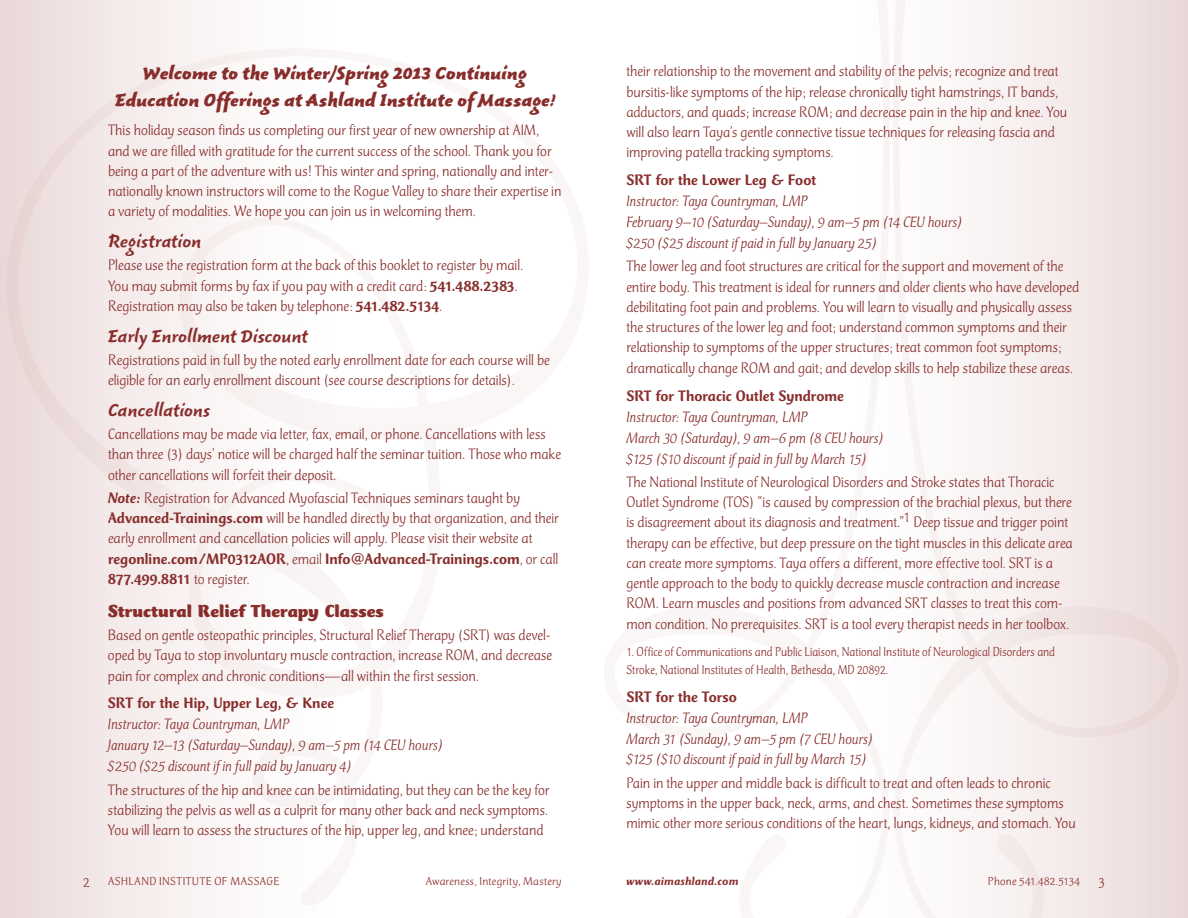
<style>
.page{position:relative;width:1188px;height:918px;background:#fff}
.page>*{position:absolute;margin:0;border:0;box-sizing:border-box;transform-origin:0 0}
.t1{font:1191px "Ornata G";color:#882d2b}
.t2{font:939px "Ornata G";color:#882d2b}
.Course_Section{font:900 18px "CT Mercurius";letter-spacing:.01em;color:#882d2b}
.Body{font:300 15.75px/20.2px "CT Mercurius";color:#882d2b}
.Course_Info{font:italic 300 15.75px "CT Mercurius";letter-spacing:-.005em;color:#882d2b}
.Course_Title{font:500 15.75px "CT Mercurius";letter-spacing:.005em;color:#882d2b}
.Course_Title-2{font:900 15.75px/27px "Fresco Script Sans";letter-spacing:-.005em;color:#882d2b;text-align:center}
.Subhead{font:700 15.75px "Fresco Script Sans";letter-spacing:-.005em;color:#882d2b}
.Footnote{font:300 13.5px/18px "CT Mercurius";letter-spacing:.01em;color:#882d2b;scale:.95 1}
.t3{font:300 12px "CT Mercurius";letter-spacing:.025em;color:#882d2b;scale:1.05 1}
.t4{font:italic 500 12px "CT Mercurius";letter-spacing:.02em;color:#882d2b;scale:1.05 1}
.s1{font-weight:500}
.s2{font-weight:500;font-style:italic}
.s3{font-size:15px}
</style>
<div class="page">
<div style="left:0;top:0;width:594px;height:918px;background:linear-gradient(to right,#f0e4e3,#fff)"></div>
<div style="left:594px;top:0;width:594px;height:918px;background:linear-gradient(to right,#fff,#f0e4e3)"></div>
<h2 class="t2" style="left:1482px;top:-18px;width:1004px;rotate:90deg">Z</h2>
<h1 class="t1" style="left:-3px;top:-224px;width:603px">7</h1>
<p class="Course_Title-2" style="left:115px;top:60px;width:441px">Welcome to the Winter/Spring 2013 Continuing<br>Education Offerings at Ashland Institute of Massage!</p>
<p class="Body" style="left:108px;top:120px;width:455px">This holiday season finds us completing our first year of new ownership at AIM, and we are filled with gratitude for the current success of the school. Thank you for being a part of the adventure with us! This winter and spring, nationally and inter&shy;nationally known instructors will come to the Rogue Valley to share their expertise in a variety of modalities. We hope you can join us in welcoming them.</p>
<p class="Subhead" style="left:108px;top:232px;width:95px">Registration</p>
<p class="Body" style="left:108px;top:255px;width:417px">Please use the registration form at the back of this booklet to register by mail.<br>You may submit forms by fax if you pay with a credit card: <span class="s1">541.488.2383</span>.<br>Registration may also be taken by telephone: <span class="s1">541.482.5134</span>.</p>
<p class="Subhead" style="left:108px;top:327px;width:201px">Early Enrollment Discount</p>
<p class="Body" style="left:108px;top:350px;width:443px">Registrations paid in full by the noted early enrollment date for each course will be eligible for an early enrollment discount (see course descriptions for details).</p>
<p class="Subhead" style="left:108px;top:401px;width:104px">Cancellations</p>
<p class="Body" style="left:108px;top:424px;width:454px">Cancellations may be made via letter, fax, email, or phone. Cancellations with less than three (3) days’ notice will be charged half the seminar tuition. Those who make other cancellations will forfeit their deposit.</p>
<p class="Body" style="left:108px;top:488px;width:452px"><span class="s2">Note:</span> Registration for Advanced Myofascial Techniques seminars taught by <span class="s1">Advanced-Trainings.com</span> will be handled directly by that organization, and their early enrollment and cancellation policies will apply. Please visit their website at <span class="s1">regonline.com/MP0312AOR</span>, email <span class="s1">Info@Advanced-Trainings.com</span>, or call <span class="s1">877.499.8811</span> to register.</p>
<p class="Course_Section" style="left:108px;top:601px;width:277px">Structural Relief Therapy Classes</p>
<p class="Body" style="left:108px;top:625px;width:446px;text-align:justify">Based on gentle osteopathic principles, Structural Relief Therapy (SRT) was devel&shy;oped by Taya to stop involuntary muscle contraction, increase ROM, and decrease pain for complex and chronic conditions—all within the first session.</p>
<p class="Course_Title" style="left:108px;top:695px;width:227px">SRT for the Hip, Upper Leg, &amp; Knee</p>
<p class="Course_Info" style="left:108px;top:716px;width:183px">Instructor: Taya Countryman, LMP</p>
<p class="Course_Info" style="left:108px;top:737px;width:337px">January 12–13 (Saturday–Sunday), 9 am–5 pm (14 CEU hours)</p>
<p class="Course_Info" style="left:108px;top:758px;width:245px">$250 ($25 discount if in full paid by January 4)</p>
<p class="Body" style="left:108px;top:780px;width:443px;text-align:justify">The structures of the hip and knee can be intimidating, but they can be the key for stabilizing the pelvis as well as a culprit for many other back and neck symptoms.<br>You will learn to assess the structures of the hip, upper leg, and knee; understand</p>
<p class="Body" style="left:626px;top:61px;width:442px">their relationship to the movement and stability of the pelvis; recognize and treat bursitis-like symptoms of the hip; release chronically tight hamstrings, IT bands, adductors, and quads; increase ROM; and decrease pain in the hip and knee. You will also learn Taya’s gentle connective tissue techniques for releasing fascia and improving patella tracking symptoms.</p>
<p class="Course_Title" style="left:626px;top:172px;width:191px">SRT for the Lower Leg &amp; Foot</p>
<p class="Course_Info" style="left:626px;top:193px;width:183px">Instructor: Taya Countryman, LMP</p>
<p class="Course_Info" style="left:626px;top:214px;width:337px">February 9–10 (Saturday–Sunday), 9 am–5 pm (14 CEU hours)</p>
<p class="Course_Info" style="left:626px;top:235px;width:252px">$250 ($25 discount if paid in full by January 25)</p>
<p class="Body" style="left:626px;top:257px;width:454px">The lower leg and foot structures are critical for the support and movement of the entire body. This treatment is ideal for runners and older clients who have developed debilitating foot pain and problems. You will learn to visually and physically assess the structures of the lower leg and foot; understand common symptoms and their relationship to symptoms of the upper structures; treat common foot symptoms; dramatically change ROM and gait; and develop skills to help stabilize these areas.</p>
<p class="Course_Title" style="left:626px;top:387px;width:219px">SRT for Thoracic Outlet Syndrome</p>
<p class="Course_Info" style="left:626px;top:408px;width:183px">Instructor: Taya Countryman, LMP</p>
<p class="Course_Info" style="left:626px;top:429px;width:259px">March 30 (Saturday), 9 am–6 pm (8 CEU hours)</p>
<p class="Course_Info" style="left:626px;top:450px;width:242px">$125 ($10 discount if paid in full by March 15)</p>
<p class="Body" style="left:626px;top:472px;width:448px">The National Institute of Neurological Disorders and Stroke states that Thoracic Outlet Syndrome (TOS) “is caused by compression of the brachial plexus, but there is disagreement about its diagnosis and treatment.”1 Deep tissue and trigger point therapy can be effective, but deep pressure on the tight muscles in this delicate area can create more symptoms. Taya offers a different, more effective tool. SRT is a gentle approach to the body to quickly decrease muscle contraction and increase ROM. Learn muscles and positions from advanced SRT classes to treat this com&shy;mon condition. No prerequisites. SRT is a tool every therapist needs in her toolbox.</p>
<p class="Footnote" style="left:626px;top:643px;width:453px">1. Office of Communications and Public Liaison, National Institute of Neurological Disorders and<br>Stroke, National Institutes of Health, Bethesda, MD 20892.</p>
<p class="Course_Title" style="left:626px;top:688px;width:112px">SRT for the Torso</p>
<p class="Course_Info" style="left:626px;top:709px;width:183px">Instructor: Taya Countryman, LMP</p>
<p class="Course_Info" style="left:626px;top:730px;width:248px">March 31 (Sunday), 9 am–5 pm (7 CEU hours)</p>
<p class="Course_Info" style="left:626px;top:751px;width:242px">$125 ($10 discount if paid in full by March 15)</p>
<p class="Body" style="left:626px;top:773px;width:451px">Pain in the upper and middle back is difficult to treat and often leads to chronic symptoms in the upper back, neck, arms, and chest. Sometimes these symptoms mimic other more serious conditions of the heart, lungs, kidneys, and stomach. You</p>
<p class="t3" style="left:83px;top:874px;width:188px"><span class="s3">2</span> ASHLAND INSTITUTE OF MASSAGE</p>
<p class="t3" style="left:426px;top:874px;width:131px">Awareness, Integrity, Mastery</p>
<p class="t4" style="left:626px;top:874px;width:108px">www.aimashland.com</p>
<p class="t3" style="left:988px;top:874px;width:113px">Phone 541.482.5134 <span class="s3">3</span></p>
</div>
